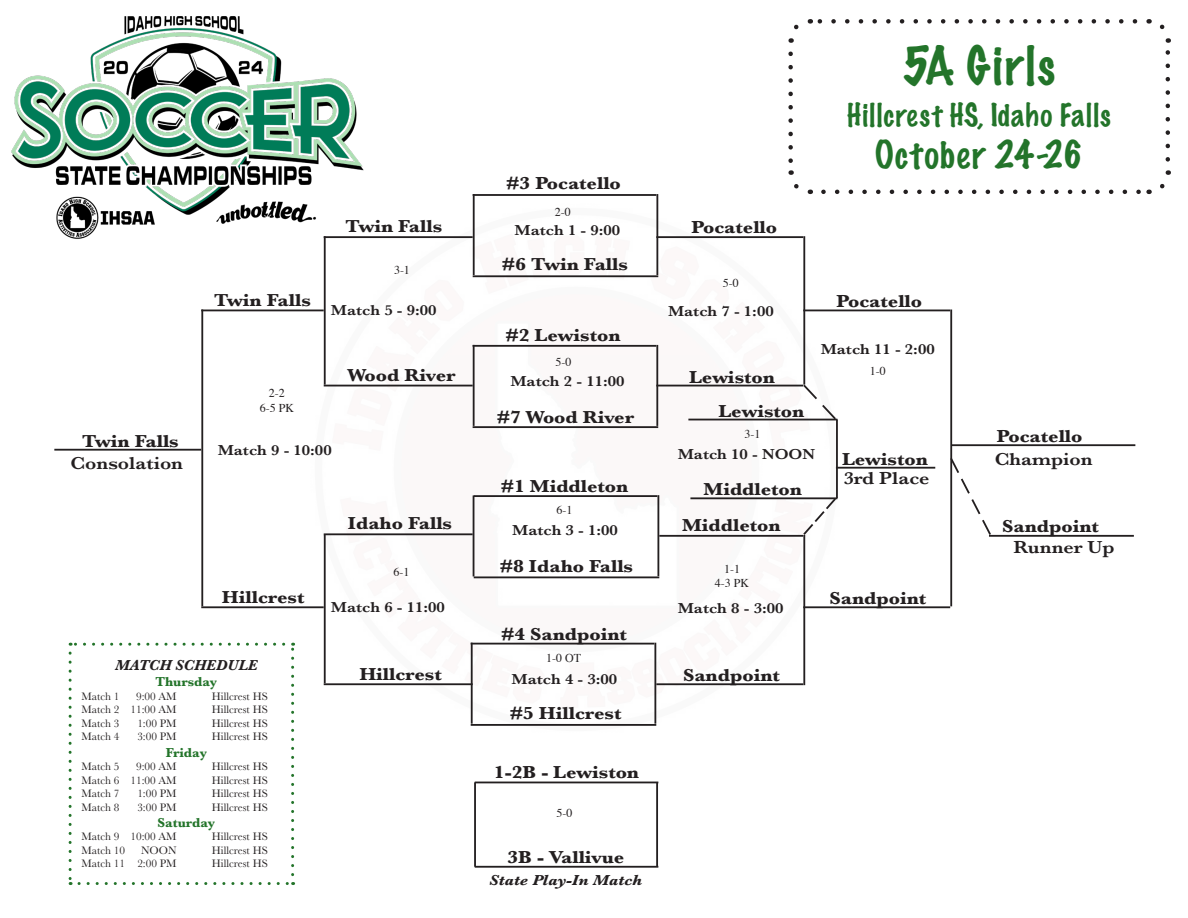
<style>
.page{position:relative;width:1188px;height:918px;background:#fff}
.page>*{position:absolute;margin:0;border:0;box-sizing:border-box;transform-origin:0 0}
.t1{font:100 48px "Marker Felt";letter-spacing:.05em;color:#23742a}
.t2{font:100 35.25px "Marker Felt";letter-spacing:.035em;color:#23742a}
.t3{font:100 28.8px "Marker Felt";letter-spacing:.04em;color:#23742a}
.t4{font:700 18px "Baskerville";color:#231f20;scale:1.11 1}
.t5{font:600 18px "Baskerville";color:#231f20;scale:1.11 1}
.t6{font:600 15px "Baskerville";color:#231f20;scale:1.11 1}
.t7{font:italic 700 15px "Baskerville";color:#231f20;scale:1.11 1}
.t8{font:italic 700 15px "Baskerville";color:#231f20}
.t9{font:700 13.5px "Baskerville";color:#23742a}
.t10{font:12px "Times";color:#231f20}
.t11{font:11.25px "Baskerville";color:#231f20}
</style>
<div class="page">
<img style="left:301px;top:194px;width:550px;height:532px">
<hr style="left:688px;top:419px;width:149px;height:1px;background:#231f20">
<hr style="left:690px;top:497px;width:147px;height:2px;background:#231f20">
<hr style="left:473px;top:194px;width:183px;height:2px;background:#231f20">
<hr style="left:473px;top:275px;width:185px;height:2px;background:#231f20">
<hr style="left:473px;top:194px;width:2px;height:81px;background:#231f20">
<hr style="left:656px;top:194px;width:2px;height:81px;background:#231f20">
<hr style="left:324px;top:236px;width:149px;height:2px;background:#231f20">
<hr style="left:324px;top:236px;width:2px;height:149px;background:#231f20">
<hr style="left:324px;top:385px;width:149px;height:1px;background:#231f20">
<hr style="left:656px;top:236px;width:147px;height:2px;background:#231f20">
<hr style="left:803px;top:236px;width:2px;height:149px;background:#231f20">
<hr style="left:656px;top:385px;width:147px;height:1px;background:#231f20">
<hr style="left:803px;top:310px;width:147px;height:1px;background:#231f20">
<hr style="left:324px;top:535px;width:2px;height:148px;background:#231f20">
<hr style="left:324px;top:683px;width:149px;height:2px;background:#231f20">
<hr style="left:656px;top:683px;width:147px;height:2px;background:#231f20">
<hr style="left:803px;top:535px;width:2px;height:150px;background:#231f20">
<hr style="left:659px;top:535px;width:144px;height:2px;background:#231f20">
<hr style="left:324px;top:533px;width:149px;height:2px;background:#231f20">
<hr style="left:803px;top:606px;width:147px;height:2px;background:#231f20">
<hr style="left:950px;top:310px;width:2px;height:296px;background:#231f20">
<hr style="left:989px;top:535px;width:145px;height:2px;background:#231f20">
<svg style="left:950px;top:456px;width:43px;height:81px"></svg>
<hr style="left:952px;top:444px;width:183px;height:2px;background:#231f20">
<hr style="left:201px;top:310px;width:2px;height:296px;background:#231f20">
<hr style="left:54px;top:449px;width:147px;height:2px;background:#231f20">
<hr style="left:201px;top:310px;width:123px;height:1px;background:#231f20">
<hr style="left:201px;top:606px;width:123px;height:2px;background:#231f20">
<hr style="left:836px;top:419px;width:2px;height:79px;background:#231f20">
<hr style="left:836px;top:467px;width:99px;height:2px;background:#231f20">
<svg style="left:801px;top:383px;width:37px;height:38px"></svg>
<svg style="left:801px;top:496px;width:37px;height:41px"></svg>
<svg style="left:69px;top:653px;width:3px;height:232px"></svg>
<svg style="left:79px;top:882px;width:215px;height:3px"></svg>
<svg style="left:291px;top:643px;width:3px;height:232px"></svg>
<svg style="left:70px;top:643px;width:214px;height:3px"></svg>
<hr style="left:473px;top:345px;width:183px;height:2px;background:#231f20">
<hr style="left:473px;top:426px;width:185px;height:2px;background:#231f20">
<hr style="left:473px;top:345px;width:2px;height:81px;background:#231f20">
<hr style="left:656px;top:345px;width:2px;height:81px;background:#231f20">
<hr style="left:474px;top:495px;width:183px;height:2px;background:#231f20">
<hr style="left:474px;top:576px;width:185px;height:2px;background:#231f20">
<hr style="left:473px;top:495px;width:1px;height:81px;background:#231f20">
<hr style="left:657px;top:495px;width:2px;height:81px;background:#231f20">
<hr style="left:471px;top:643px;width:183px;height:2px;background:#231f20">
<hr style="left:471px;top:724px;width:185px;height:2px;background:#231f20">
<hr style="left:471px;top:643px;width:2px;height:81px;background:#231f20">
<hr style="left:654px;top:643px;width:2px;height:81px;background:#231f20">
<img style="left:11px;top:16px;width:365px;height:230px">
<svg style="left:823px;top:190px;width:318px;height:4px"></svg>
<svg style="left:817px;top:19px;width:318px;height:5px"></svg>
<svg style="left:788px;top:24px;width:11px;height:19px"></svg>
<svg style="left:788px;top:54px;width:23px;height:142px"></svg>
<svg style="left:1160px;top:170px;width:11px;height:19px"></svg>
<svg style="left:1149px;top:19px;width:21px;height:140px"></svg>
<hr style="left:475px;top:782px;width:183px;height:1px;background:#231f20">
<hr style="left:475px;top:866px;width:183px;height:2px;background:#231f20">
<hr style="left:474px;top:782px;width:2px;height:85px;background:#231f20">
<hr style="left:656px;top:782px;width:2px;height:84px;background:#231f20">
<p class="t4" style="left:82px;top:428px;width:89px">Twin Falls</p>
<p class="t5" style="left:70px;top:451px;width:103px">Consolation</p>
<p class="t4" style="left:214px;top:288px;width:89px">Twin Falls</p>
<p class="t10" style="left:269px;top:382px;width:17px">2-2</p>
<p class="t10" style="left:260px;top:396px;width:36px">6-5 PK</p>
<p class="t4" style="left:506px;top:171px;width:105px">#3 Pocatello</p>
<p class="t10" style="left:555px;top:200px;width:17px">2-0</p>
<p class="t4" style="left:346px;top:213px;width:89px">Twin Falls</p>
<p class="t4" style="left:692px;top:215px;width:79px">Pocatello</p>
<p class="t6" style="left:515px;top:219px;width:97px">Match 1 - 9:00</p>
<p class="t10" style="left:394px;top:259px;width:17px">3-1</p>
<p class="t4" style="left:502px;top:252px;width:115px">#6 Twin Falls</p>
<p class="t10" style="left:723px;top:272px;width:17px">5-0</p>
<p class="t6" style="left:331px;top:300px;width:97px">Match 5 - 9:00</p>
<p class="t6" style="left:668px;top:300px;width:97px">Match 7 - 1:00</p>
<p class="t4" style="left:505px;top:323px;width:105px">#2 Lewiston</p>
<p class="t10" style="left:555px;top:350px;width:17px">5-0</p>
<p class="t4" style="left:347px;top:362px;width:99px">Wood River</p>
<p class="t4" style="left:689px;top:365px;width:79px">Lewiston</p>
<p class="t6" style="left:510px;top:371px;width:104px">Match 2 - 11:00</p>
<p class="t4" style="left:497px;top:405px;width:125px">#7 Wood River</p>
<p class="t4" style="left:719px;top:398px;width:79px">Lewiston</p>
<p class="t10" style="left:744px;top:423px;width:17px">3-1</p>
<p class="t1" style="left:903px;top:27px;width:154px">5A Girls</p>
<p class="t3" style="left:847px;top:92px;width:266px">Hillcrest HS, Idaho Falls</p>
<p class="t2" style="left:875px;top:127px;width:210px">October 24-26</p>
<p class="t4" style="left:837px;top:289px;width:79px">Pocatello</p>
<p class="t6" style="left:821px;top:338px;width:104px">Match 11 - 2:00</p>
<p class="t10" style="left:870px;top:360px;width:17px">1-0</p>
<p class="t4" style="left:997px;top:424px;width:79px">Pocatello</p>
<p class="t6" style="left:218px;top:439px;width:104px">Match 9 - 10:00</p>
<p class="t4" style="left:501px;top:473px;width:116px">#1 Middleton</p>
<p class="t10" style="left:556px;top:499px;width:17px">6-1</p>
<p class="t6" style="left:678px;top:443px;width:125px">Match 10 - NOON</p>
<p class="t4" style="left:704px;top:476px;width:90px">Middleton</p>
<p class="t4" style="left:348px;top:511px;width:95px">Idaho Falls</p>
<p class="t4" style="left:682px;top:513px;width:90px">Middleton</p>
<p class="t6" style="left:512px;top:520px;width:97px">Match 3 - 1:00</p>
<p class="t10" style="left:394px;top:561px;width:17px">6-1</p>
<p class="t4" style="left:500px;top:553px;width:122px">#8 Idaho Falls</p>
<p class="t10" style="left:724px;top:557px;width:17px">1-1</p>
<p class="t10" style="left:715px;top:572px;width:36px">4-3 PK</p>
<p class="t4" style="left:222px;top:585px;width:76px">Hillcrest</p>
<p class="t6" style="left:331px;top:596px;width:104px">Match 6 - 11:00</p>
<p class="t6" style="left:678px;top:598px;width:97px">Match 8 - 3:00</p>
<p class="t4" style="left:501px;top:622px;width:115px">#4 Sandpoint</p>
<p class="t4" style="left:842px;top:446px;width:79px">Lewiston</p>
<p class="t5" style="left:844px;top:466px;width:79px">3rd Place</p>
<p class="t4" style="left:830px;top:586px;width:89px">Sandpoint</p>
<p class="t5" style="left:995px;top:446px;width:90px">Champion</p>
<p class="t4" style="left:1002px;top:514px;width:89px">Sandpoint</p>
<p class="t5" style="left:1014px;top:534px;width:93px">Runner Up</p>
<p class="t8" style="left:115px;top:655px;width:144px">MATCH SCHEDULE</p>
<p class="t9" style="left:156px;top:673px;width:63px">Thursday</p>
<p class="t11" style="left:82px;top:689px;width:39px">Match 1</p>
<p class="t11" style="left:136px;top:689px;width:42px">9:00 AM</p>
<p class="t11" style="left:212px;top:689px;width:57px">Hillcrest HS</p>
<p class="t11" style="left:82px;top:703px;width:97px">Match 2 11:00 AM</p>
<p class="t11" style="left:212px;top:703px;width:57px">Hillcrest HS</p>
<p class="t11" style="left:82px;top:716px;width:39px">Match 3</p>
<p class="t11" style="left:137px;top:716px;width:41px">1:00 PM</p>
<p class="t11" style="left:212px;top:716px;width:57px">Hillcrest HS</p>
<p class="t11" style="left:82px;top:730px;width:39px">Match 4</p>
<p class="t11" style="left:137px;top:730px;width:41px">3:00 PM</p>
<p class="t11" style="left:212px;top:730px;width:57px">Hillcrest HS</p>
<p class="t9" style="left:166px;top:743px;width:43px">Friday</p>
<p class="t11" style="left:82px;top:759px;width:39px">Match 5</p>
<p class="t11" style="left:136px;top:759px;width:42px">9:00 AM</p>
<p class="t11" style="left:212px;top:759px;width:57px">Hillcrest HS</p>
<p class="t11" style="left:82px;top:773px;width:97px">Match 6 11:00 AM</p>
<p class="t11" style="left:212px;top:773px;width:57px">Hillcrest HS</p>
<p class="t11" style="left:82px;top:786px;width:39px">Match 7</p>
<p class="t11" style="left:137px;top:786px;width:41px">1:00 PM</p>
<p class="t11" style="left:212px;top:786px;width:57px">Hillcrest HS</p>
<p class="t11" style="left:82px;top:800px;width:39px">Match 8</p>
<p class="t11" style="left:137px;top:800px;width:41px">3:00 PM</p>
<p class="t11" style="left:212px;top:800px;width:57px">Hillcrest HS</p>
<p class="t9" style="left:158px;top:813px;width:59px">Saturday</p>
<p class="t11" style="left:82px;top:830px;width:97px">Match 9 10:00 AM</p>
<p class="t11" style="left:212px;top:830px;width:57px">Hillcrest HS</p>
<p class="t11" style="left:82px;top:843px;width:45px">Match 10</p>
<p class="t11" style="left:141px;top:843px;width:37px">NOON</p>
<p class="t11" style="left:212px;top:843px;width:57px">Hillcrest HS</p>
<p class="t11" style="left:82px;top:857px;width:97px">Match 11 2:00 PM</p>
<p class="t11" style="left:212px;top:857px;width:57px">Hillcrest HS</p>
<p class="t4" style="left:359px;top:662px;width:76px">Hillcrest</p>
<p class="t10" style="left:546px;top:647px;width:36px">1-0 OT</p>
<p class="t6" style="left:512px;top:669px;width:97px">Match 4 - 3:00</p>
<p class="t4" style="left:510px;top:701px;width:102px">#5 Hillcrest</p>
<p class="t4" style="left:494px;top:760px;width:132px">1-2B - Lewiston</p>
<p class="t10" style="left:557px;top:802px;width:17px">5-0</p>
<p class="t4" style="left:507px;top:844px;width:107px">3B - Vallivue</p>
<p class="t7" style="left:490px;top:870px;width:139px">State Play-In Match</p>
<p class="t4" style="left:683px;top:662px;width:89px">Sandpoint</p>
</div>
